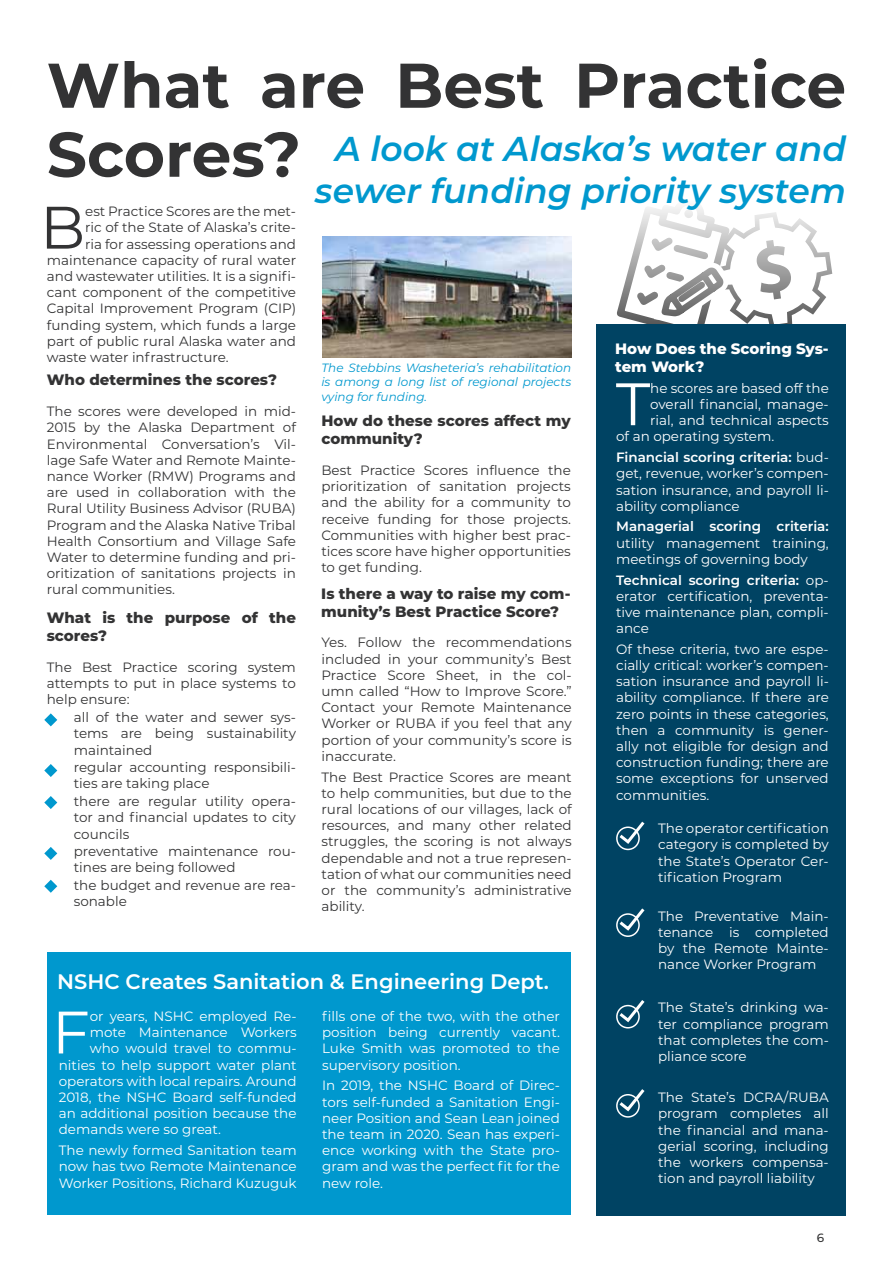
<style>
.page{position:relative;width:893px;height:1263px;background:#fff}
.page>*{position:absolute;margin:0;border:0;box-sizing:border-box;transform-origin:0 0}
.t1{font:700 63px/69px "Montserrat";color:#333334}
.t2{font:59.85px "Montserrat";color:#fff}
.t3{font:59.85px "Montserrat";color:#333334}
.t4{font:italic 600 34.5px/41.4px "Montserrat";color:#0098ce;text-align:center}
.t5{font:600 21px "Montserrat";color:#fff}
.t6{font:800 15px/18px "Montserrat";color:#333334}
.t7{font:800 15px/18px "Montserrat";color:#fff}
.t8{font:13.5px/16.2px "Montserrat";color:#333334;text-align:justify}
.t9{font:13.5px/16.2px "Montserrat";color:#fff;text-align:justify}
.t10{font:600 13.5px "Montserrat";color:#fff}
.t11{font:italic 12px/14.4px "Montserrat";color:#0098ce;text-align:justify}
.t12{font:500 12px "Montserrat";color:#333334}
.s1{font-weight:600}
</style>
<div class="page">
<img style="left:322px;top:237px;width:250px;height:120px">
<svg style="left:617px;top:207px;width:215px;height:117px"></svg>
<div style="left:597px;top:324px;width:249px;height:892px;background:#004363"></div>
<div style="left:47px;top:953px;width:523px;height:262px;background:#0098ce"></div>
<svg style="left:616px;top:821px;width:29px;height:25px"></svg>
<div style="left:616px;top:826px;width:24px;height:24px;border:2px solid #fff;border-radius:50%"></div>
<svg style="left:616px;top:908px;width:29px;height:25px"></svg>
<div style="left:616px;top:913px;width:24px;height:24px;border:2px solid #fff;border-radius:50%"></div>
<svg style="left:616px;top:1089px;width:29px;height:24px"></svg>
<div style="left:616px;top:1094px;width:24px;height:24px;border:2px solid #fff;border-radius:50%"></div>
<svg style="left:616px;top:1000px;width:29px;height:24px"></svg>
<div style="left:616px;top:1005px;width:24px;height:23px;border:2px solid #fff;border-radius:50%"></div>
<svg style="left:44px;top:713px;width:13px;height:13px"></svg>
<svg style="left:44px;top:764px;width:13px;height:13px"></svg>
<svg style="left:44px;top:796px;width:13px;height:13px"></svg>
<svg style="left:44px;top:847px;width:13px;height:13px"></svg>
<svg style="left:44px;top:880px;width:13px;height:13px"></svg>
<h1 class="t1" style="left:47px;top:48px;width:801px">What are Best Practice<br>Scores?</h1>
<h2 class="t3" style="left:40px;top:186px;width:47px">B</h2>
<p class="t8" style="left:85px;top:203px;width:212px">est Practice Scores are the met-</p>
<h3 class="t4" style="left:315px;top:127px;width:533px">A look at Alaska’s water and sewer funding priority system</h3>
<p class="t8" style="left:85px;top:219px;width:212px">ric of the State of Alaska’s crite-</p>
<p class="t8" style="left:85px;top:235px;width:212px">ria for assessing operations and</p>
<p class="t8" style="left:47px;top:251px;width:251px">maintenance capacity of rural water</p>
<p class="t8" style="left:47px;top:268px;width:251px">and wastewater utilities. It is a signifi-</p>
<p class="t8" style="left:47px;top:284px;width:251px">cant component of the competitive</p>
<p class="t8" style="left:47px;top:300px;width:251px">Capital Improvement Program (CIP)</p>
<p class="t8" style="left:47px;top:316px;width:251px">funding system, which funds a large</p>
<p class="t8" style="left:47px;top:332px;width:251px">part of public rural Alaska water and</p>
<p class="t8" style="left:47px;top:349px;width:183px">waste water infrastructure.</p>
<p class="t7" style="left:615px;top:339px;width:215px">How Does the Scoring Sys&shy;tem Work?</p>
<p class="t11" style="left:321px;top:360px;width:251px">The Stebbins Washeteria’s rehabilitation is among a long list of regional projects vying for funding.</p>
<p class="t6" style="left:47px;top:370px;width:232px">Who determines the scores?</p>
<h2 class="t2" style="left:616px;top:363px;width:36px">T</h2>
<p class="t9" style="left:650px;top:379px;width:180px">he scores are based off the</p>
<p class="t9" style="left:650px;top:396px;width:180px">overall financial, manage-</p>
<p class="t9" style="left:650px;top:412px;width:180px">rial, and technical aspects</p>
<p class="t9" style="left:616px;top:428px;width:160px">of an operating system.</p>
<p class="t9" style="left:616px;top:449px;width:214px"><span class="s1">Financial scoring criteria:</span> bud&shy;get, revenue, worker’s compen&shy;sation insurance, and payroll li&shy;ability compliance</p>
<p class="t10" style="left:616px;top:517px;width:214px">Managerial scoring criteria:</p>
<p class="t9" style="left:616px;top:534px;width:214px">utility management training, meetings of governing body</p>
<p class="t9" style="left:616px;top:571px;width:214px"><span class="s1">Technical scoring criteria:</span> op&shy;erator certification, preventa&shy;tive maintenance plan, compli&shy;ance</p>
<p class="t9" style="left:616px;top:640px;width:214px">Of these criteria, two are espe&shy;cially critical: worker’s compen&shy;sation insurance and payroll li&shy;ability compliance. If there are zero points in these categories, then a community is gener&shy;ally not eligible for design and construction funding; there are some exceptions for unserved communities.</p>
<p class="t8" style="left:47px;top:403px;width:251px">The scores were developed in mid-2015 by the Alaska Department of Environmental Conversation’s Vil&shy;lage Safe Water and Remote Mainte&shy;nance Worker (RMW) Programs and are used in collaboration with the Rural Utility Business Advisor (RUBA)<br>Program and the Alaska Native Tribal Health Consortium and Village Safe Water to determine funding and pri&shy;oritization of sanitations projects in rural communities.</p>
<p class="t6" style="left:322px;top:411px;width:251px">How do these scores affect my community?</p>
<p class="t8" style="left:321px;top:462px;width:251px">Best Practice Scores influence the prioritization of sanitation projects and the ability for a community to receive funding for those projects.<br>Communities with higher best prac&shy;tices score have higher opportunities to get funding.</p>
<p class="t6" style="left:321px;top:584px;width:251px">Is there a way to raise my com&shy;munity’s Best Practice Score?</p>
<p class="t6" style="left:47px;top:607px;width:251px">What is the purpose of the scores?</p>
<p class="t8" style="left:322px;top:634px;width:252px">Yes. Follow the recommendations included in your community’s Best Practice Score Sheet, in the col&shy;umn called “How to Improve Score.” Contact your Remote Maintenance Worker or RUBA if you feel that any portion of your community’s score is inaccurate.</p>
<p class="t8" style="left:322px;top:768px;width:252px">The Best Practice Scores are meant to help communities, but due to the rural locations of our villages, lack of resources, and many other related struggles, the scoring is not always dependable and not a true represen&shy;tation of what our communities need or the community’s administrative ability.</p>
<p class="t8" style="left:47px;top:659px;width:251px">The Best Practice scoring system attempts to put in place systems to help ensure:</p>
<p class="t8" style="left:74px;top:709px;width:224px">all of the water and sewer sys&shy;tems are being sustainability maintained</p>
<p class="t8" style="left:74px;top:759px;width:224px">regular accounting responsibili&shy;ties are taking place</p>
<p class="t8" style="left:74px;top:793px;width:224px">there are regular utility opera&shy;tor and financial updates to city councils</p>
<p class="t8" style="left:74px;top:843px;width:224px">preventative maintenance rou&shy;tines are being followed</p>
<p class="t8" style="left:74px;top:877px;width:224px">the budget and revenue are rea&shy;sonable</p>
<p class="t9" style="left:658px;top:820px;width:172px">The operator certification category is completed by the State’s Operator Cer&shy;tification Program</p>
<p class="t9" style="left:658px;top:907px;width:172px">The Preventative Main&shy;tenance is completed by the Remote Mainte&shy;nance Worker Program</p>
<p class="t9" style="left:658px;top:999px;width:172px">The State’s drinking wa&shy;ter compliance program that completes the com&shy;pliance score</p>
<p class="t9" style="left:658px;top:1089px;width:172px">The State’s DCRA/RUBA program completes all the financial and mana&shy;gerial scoring, including the workers compensa&shy;tion and payroll liability</p>
<h3 class="t5" style="left:57px;top:966px;width:493px">NSHC Creates Sanitation &amp; Engineering Dept.</h3>
<p class="t9" style="left:322px;top:1008px;width:239px">fills one of the two, with the other position being currently vacant.<br>Luke Smith was promoted to the supervisory position.</p>
<p class="t9" style="left:322px;top:1077px;width:239px">In 2019, the NSHC Board of Direc&shy;tors self-funded a Sanitation Engi&shy;neer Position and Sean Lean joined the team in 2020. Sean has experi&shy;ence working with the State pro&shy;gram and was the perfect fit for the new role.</p>
<h2 class="t2" style="left:52px;top:991px;width:39px">F</h2>
<p class="t9" style="left:90px;top:1008px;width:208px">or years, NSHC employed Re-</p>
<p class="t9" style="left:90px;top:1024px;width:208px">mote Maintenance Workers</p>
<p class="t9" style="left:90px;top:1040px;width:208px">who would travel to commu-</p>
<p class="t9" style="left:59px;top:1056px;width:239px">nities to help support water plant</p>
<p class="t9" style="left:59px;top:1072px;width:239px">operators with local repairs. Around</p>
<p class="t9" style="left:59px;top:1089px;width:239px">2018, the NSHC Board self-funded</p>
<p class="t9" style="left:59px;top:1105px;width:239px">an additional position because the</p>
<p class="t9" style="left:59px;top:1121px;width:164px">demands were so great.</p>
<p class="t9" style="left:59px;top:1142px;width:239px">The newly formed Sanitation team now has two Remote Maintenance Worker Positions, Richard Kuzuguk</p>
<p class="t12" style="left:817px;top:1230px;width:9px">6</p>
</div>
